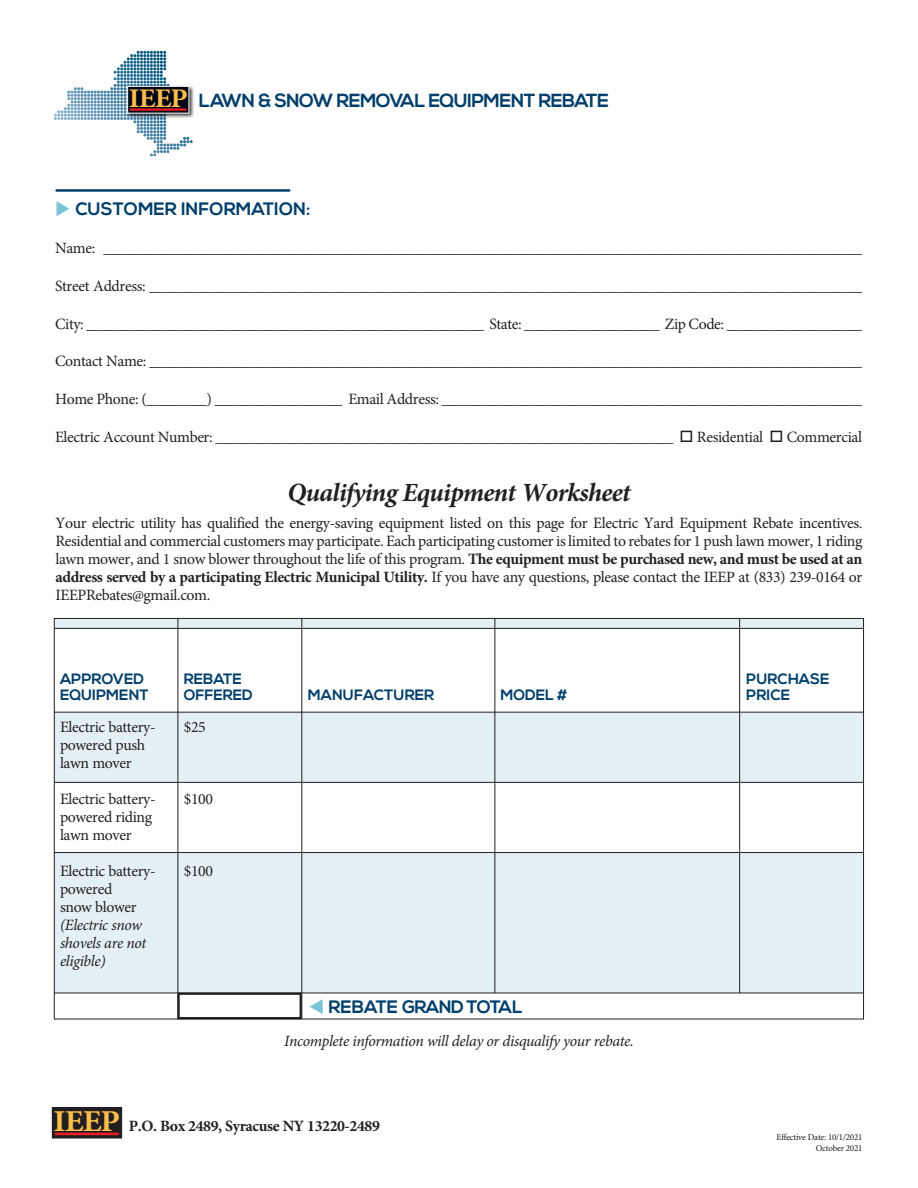
<style>
.page{position:relative;width:918px;height:1188px;background:#fff}
.page>*{position:absolute;margin:0;border:0;box-sizing:border-box;transform-origin:0 0}
.t1{font:700 27px "Minion Pro";color:#fdbe4c;scale:1.07 1}
.t2{font:italic 700 26.25px "Minion Pro";letter-spacing:-.025em;color:#231f20}
.t3{font:700 18.9px "Nexa";letter-spacing:-.035em;color:#003f6b}
.t4{font:700 18px "Nexa";color:#003f6b}
.t5{font:700 18px "Nexa";letter-spacing:-.035em;color:#003f6b}
.t6{font:15.75px/18px "Minion Pro";letter-spacing:-.025em;color:#231f20}
.t7{font:italic 15.75px/18px "Minion Pro";letter-spacing:-.025em;color:#231f20}
.t8{font:700 15.75px "Minion Pro";letter-spacing:-.025em;color:#231f20}
.t9{font:700 15px "Nexa";color:#003f6b}
.t10{font:9px/10.8px "Minion Pro";letter-spacing:-.025em;color:#231f20;text-align:right}
.s1{color:#7ac5d5}
.s2{font-weight:700}
.s3{font-size:30.45px;color:#fdbe4c}
</style>
<div class="page">
<div style="left:54px;top:712px;width:810px;height:70px;background:#e3f1f5"></div>
<div style="left:54px;top:618px;width:810px;height:11px;background:#e3f1f5"></div>
<div style="left:54px;top:853px;width:810px;height:140px;background:#e3f1f5"></div>
<div style="left:177px;top:993px;width:125px;height:26px;border:2px solid #231f20"></div>
<hr style="left:54px;top:618px;width:810px;height:1px;background:#231f20">
<hr style="left:54px;top:628px;width:810px;height:1px;background:#231f20">
<hr style="left:54px;top:712px;width:810px;height:1px;background:#231f20">
<hr style="left:54px;top:782px;width:810px;height:1px;background:#231f20">
<hr style="left:54px;top:852px;width:810px;height:1px;background:#231f20">
<hr style="left:54px;top:993px;width:810px;height:1px;background:#231f20">
<hr style="left:54px;top:1019px;width:810px;height:1px;background:#231f20">
<hr style="left:54px;top:618px;width:1px;height:401px;background:#231f20">
<hr style="left:178px;top:618px;width:1px;height:401px;background:#231f20">
<hr style="left:301px;top:618px;width:1px;height:401px;background:#231f20">
<hr style="left:495px;top:618px;width:1px;height:375px;background:#231f20">
<hr style="left:863px;top:618px;width:1px;height:401px;background:#231f20">
<hr style="left:739px;top:618px;width:1px;height:375px;background:#231f20">
<svg style="left:137px;top:51px;width:49px;height:105px"></svg>
<img style="left:122px;top:81px;width:72px;height:42px">
<div style="left:128px;top:87px;width:61px;height:26px;background:#010614"></div>
<div style="left:127px;top:86px;width:62px;height:27px;border:1px solid #fff"></div>
<hr style="left:130px;top:108px;width:57px;height:3px;background:#ee1d23">
<hr style="left:55px;top:189px;width:235px;height:3px;background:#003f6b">
<div style="left:52px;top:1108px;width:70px;height:30px;background:#231f20"></div>
<div style="left:52px;top:1107px;width:70px;height:31px;border:1px solid #231f20"></div>
<hr style="left:55px;top:1133px;width:64px;height:2px;background:#ee1d23">
<h1 class="t1" style="left:129px;top:88px;width:57px">IEEP</h1>
<p class="t3" style="left:199px;top:93px;width:412px">LAWN &amp; SNOW REMOVAL EQUIPMENT REBATE</p>
<p class="t4" style="left:55px;top:203px;width:257px"><span class="s1">◆</span> CUSTOMER INFORMATION:</p>
<p class="t6" style="left:55px;top:240px;width:809px">Name: _____________________________________________________________________________________________________</p>
<p class="t6" style="left:55px;top:278px;width:808px">Street Address: _______________________________________________________________________________________________</p>
<p class="t6" style="left:55px;top:316px;width:808px">City: _____________________________________________________ State: __________________ Zip Code: __________________</p>
<p class="t6" style="left:55px;top:354px;width:808px">Contact Name: _______________________________________________________________________________________________</p>
<p class="t6" style="left:55px;top:392px;width:808px">Home Phone: (________) _________________ Email Address: ________________________________________________________</p>
<p class="t6" style="left:55px;top:429px;width:808px">Electric Account Number: _____________________________________________________________ □ Residential □ Commercial</p>
<h2 class="t2" style="left:288px;top:483px;width:344px">Qualifying Equipment Worksheet</h2>
<p class="t6" style="left:56px;top:516px;width:809px;text-align:justify">Your electric utility has qualified the energy-saving equipment listed on this page for Electric Yard Equipment Rebate incentives.<br>Residential and commercial customers may participate. Each participating customer is limited to rebates for 1 push lawn mower, 1 riding lawn mower, and 1 snow blower throughout the life of this program. <span class="s2">The equipment must be purchased new, and must be used at an address served by a participating Electric Municipal Utility.</span> If you have any questions, please contact the IEEP at (833) 239-0164 or IEEPRebates@gmail.com.</p>
<p class="t9" style="left:60px;top:673px;width:86px">APPROVED</p>
<p class="t9" style="left:184px;top:673px;width:59px">REBATE</p>
<p class="t9" style="left:746px;top:673px;width:85px">PURCHASE</p>
<p class="t9" style="left:60px;top:690px;width:90px">EQUIPMENT</p>
<p class="t9" style="left:184px;top:690px;width:70px">OFFERED</p>
<p class="t9" style="left:308px;top:690px;width:128px">MANUFACTURER</p>
<p class="t9" style="left:500px;top:690px;width:69px">MODEL #</p>
<p class="t9" style="left:746px;top:690px;width:45px">PRICE</p>
<p class="t6" style="left:60px;top:719px;width:97px">Electric battery-</p>
<p class="t6" style="left:184px;top:719px;width:23px">$25</p>
<p class="t6" style="left:60px;top:737px;width:87px">powered push lawn mover</p>
<p class="t6" style="left:60px;top:791px;width:97px">Electric battery-</p>
<p class="t6" style="left:184px;top:791px;width:31px">$100</p>
<p class="t6" style="left:60px;top:809px;width:94px">powered riding lawn mover</p>
<p class="t6" style="left:60px;top:863px;width:97px">Electric battery-</p>
<p class="t6" style="left:184px;top:863px;width:31px">$100</p>
<p class="t6" style="left:60px;top:881px;width:78px">powered snow blower</p>
<p class="t7" style="left:60px;top:917px;width:88px">(Electric snow shovels are not eligible)</p>
<p class="t5" style="left:309px;top:1000px;width:216px"><span class="s1">▼</span> REBATE GRAND TOTAL</p>
<p class="t7" style="left:284px;top:1033px;width:351px">Incomplete information will delay or disqualify your rebate.</p>
<p class="t8" style="left:54px;top:1120px;width:328px"><span class="s3">IEEP</span> P.O. Box 2489, Syracuse NY 13220-2489</p>
<p class="t10" style="left:777px;top:1133px;width:87px">Effective Date: 10/1/2021<br>October 2021</p>
</div>
